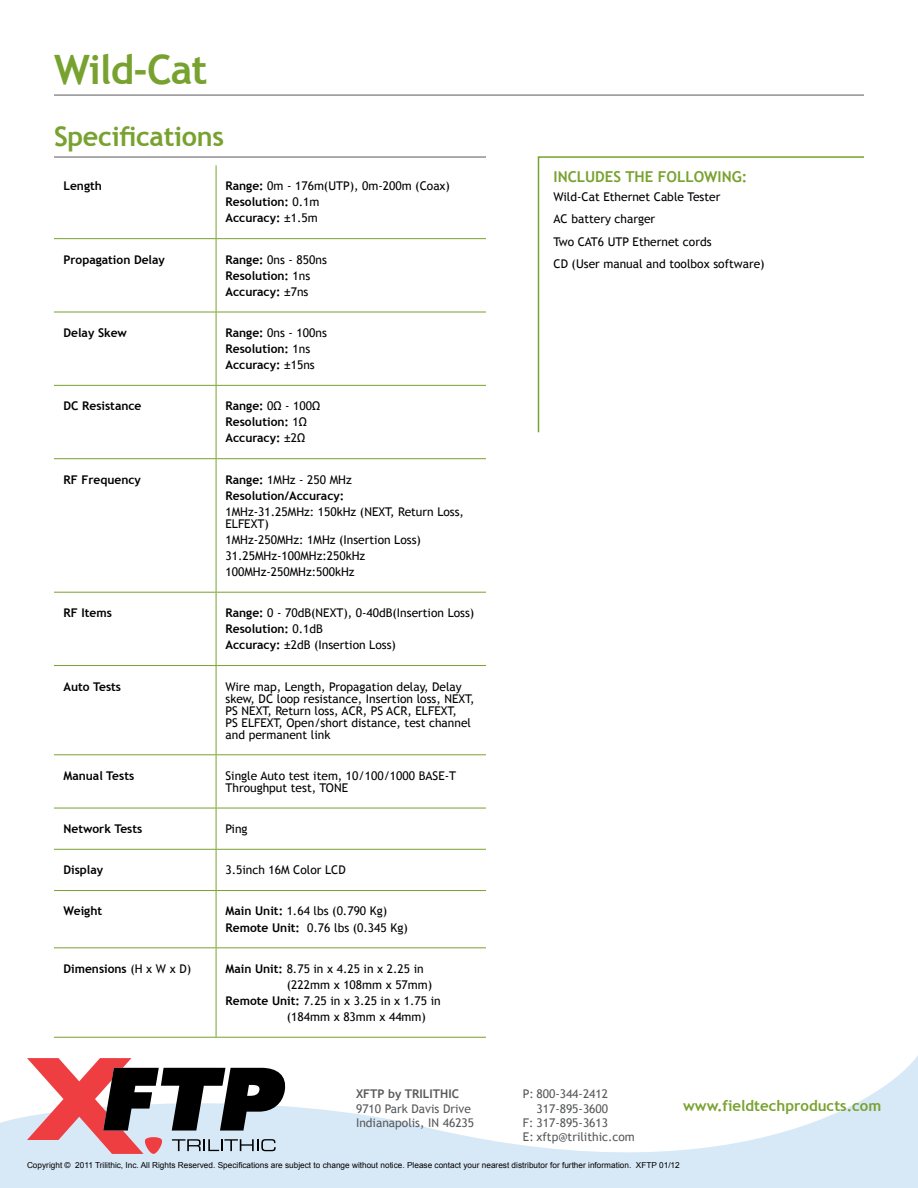
<style>
.page{position:relative;width:918px;height:1188px;background:#fff}
.page>*{position:absolute;margin:0;border:0;box-sizing:border-box;transform-origin:0 0}
.t1{font:700 40.5px "Trebuchet MS";letter-spacing:-.025em;color:#78a22f}
.t2{font:700 27px "Trebuchet MS";letter-spacing:-.01em;color:#78a22f}
.t3{font:700 15px "Trebuchet MS";color:#78a22f}
.t4{font:12px/16px "Trebuchet MS";color:#000}
.t5{font:700 12px/16px "Trebuchet MS";color:#000}
.t6{font:12px/14.1px "Trebuchet MS";color:#58595b}
.t7{font:700 12px "Trebuchet MS";color:#58595b}
.t8{font:8.25px "Arial";color:#000101}
.s1{font-weight:700}
.s2{font-family:"Arial"}
.s3{font-weight:400}
.s4{font-family:"Arial";font-weight:400}
.s5{color:#000}
</style>
<div class="page">
<svg style="left:0;top:1032px;width:918px;height:156px"></svg>
<svg style="left:27px;top:1058px;width:258px;height:96px"></svg>
<hr style="left:54px;top:94px;width:810px;height:2px;background:#919195">
<hr style="left:54px;top:156px;width:432px;height:2px;background:#919195">
<hr style="left:216px;top:165px;width:1px;height:73px;background:#78a22f">
<hr style="left:54px;top:238px;width:162px;height:1px;background:#78a22f">
<hr style="left:216px;top:238px;width:270px;height:1px;background:#78a22f">
<hr style="left:216px;top:239px;width:1px;height:73px;background:#78a22f">
<hr style="left:54px;top:312px;width:162px;height:1px;background:#78a22f">
<hr style="left:216px;top:312px;width:270px;height:1px;background:#78a22f">
<hr style="left:216px;top:312px;width:1px;height:73px;background:#78a22f">
<hr style="left:54px;top:385px;width:162px;height:1px;background:#78a22f">
<hr style="left:216px;top:385px;width:270px;height:1px;background:#78a22f">
<hr style="left:216px;top:386px;width:1px;height:72px;background:#78a22f">
<hr style="left:54px;top:458px;width:162px;height:1px;background:#78a22f">
<hr style="left:216px;top:458px;width:270px;height:1px;background:#78a22f">
<hr style="left:216px;top:459px;width:1px;height:133px;background:#78a22f">
<hr style="left:54px;top:592px;width:162px;height:1px;background:#78a22f">
<hr style="left:216px;top:592px;width:270px;height:1px;background:#78a22f">
<hr style="left:216px;top:593px;width:1px;height:72px;background:#78a22f">
<hr style="left:54px;top:665px;width:162px;height:1px;background:#78a22f">
<hr style="left:216px;top:665px;width:270px;height:1px;background:#78a22f">
<hr style="left:216px;top:666px;width:1px;height:88px;background:#78a22f">
<hr style="left:54px;top:754px;width:162px;height:1px;background:#78a22f">
<hr style="left:216px;top:754px;width:270px;height:1px;background:#78a22f">
<hr style="left:216px;top:755px;width:1px;height:53px;background:#78a22f">
<hr style="left:54px;top:808px;width:162px;height:1px;background:#78a22f">
<hr style="left:216px;top:808px;width:270px;height:1px;background:#78a22f">
<hr style="left:216px;top:808px;width:1px;height:41px;background:#78a22f">
<hr style="left:54px;top:849px;width:162px;height:1px;background:#78a22f">
<hr style="left:216px;top:849px;width:270px;height:1px;background:#78a22f">
<hr style="left:216px;top:850px;width:1px;height:40px;background:#78a22f">
<hr style="left:54px;top:890px;width:162px;height:1px;background:#78a22f">
<hr style="left:216px;top:890px;width:270px;height:1px;background:#78a22f">
<hr style="left:216px;top:891px;width:1px;height:56px;background:#78a22f">
<hr style="left:54px;top:947px;width:162px;height:1px;background:#78a22f">
<hr style="left:216px;top:947px;width:270px;height:1px;background:#78a22f">
<hr style="left:216px;top:948px;width:1px;height:89px;background:#78a22f">
<hr style="left:54px;top:1037px;width:162px;height:1px;background:#78a22f">
<hr style="left:216px;top:1037px;width:270px;height:1px;background:#78a22f">
<svg style="left:537px;top:156px;width:327px;height:277px"></svg>
<h1 class="t1" style="left:54px;top:44px;width:155px">Wild-Cat</h1>
<h2 class="t2" style="left:54px;top:119px;width:172px">Specifications</h2>
<p class="t5" style="left:63px;top:178px;width:40px">Length</p>
<p class="t4" style="left:226px;top:178px;width:226px"><span class="s1">Range:</span> 0m - 176m(UTP), 0m-200m (Coax)<br><span class="s1">Resolution:</span> 0.1m<br><span class="s1">Accuracy:</span> <span class="s2">±</span>1.5m</p>
<p class="t5" style="left:63px;top:251px;width:103px">Propagation Delay</p>
<p class="t5" style="left:226px;top:251px;width:103px">Range: <span class="s3">0ns - 850ns<br></span>Resolution: <span class="s3">1ns<br></span>Accuracy: <span class="s4">±</span><span class="s3">7ns</span></p>
<p class="t5" style="left:63px;top:325px;width:65px">Delay Skew</p>
<p class="t5" style="left:226px;top:325px;width:103px">Range: <span class="s3">0ns - 100ns<br></span>Resolution: <span class="s3">1ns<br></span>Accuracy: <span class="s4">±</span><span class="s3">15ns</span></p>
<p class="t5" style="left:63px;top:398px;width:80px">DC Resistance</p>
<p class="t5" style="left:226px;top:398px;width:96px">Range: <span class="s3">0Ω - 100Ω<br></span>Resolution: <span class="s3">1Ω<br></span>Accuracy: <span class="s4">±</span><span class="s3">2Ω</span></p>
<p class="t5" style="left:63px;top:471px;width:79px">RF Frequency</p>
<p class="t5" style="left:226px;top:471px;width:128px">Range: <span class="s3">1MHz - 250 MHz<br></span>Resolution/Accuracy:</p>
<p class="t4" style="left:226px;top:506px;width:240px;line-height:12px">1MHz-31.25MHz: 150kHz (NEXT, Return Loss,<br>ELFEXT)</p>
<p class="t4" style="left:226px;top:532px;width:197px">1MHz-250MHz: 1MHz (Insertion Loss)<br>31.25MHz-100MHz:250kHz<br>100MHz-250MHz:500kHz</p>
<p class="t5" style="left:63px;top:605px;width:50px">RF Items</p>
<p class="t4" style="left:226px;top:605px;width:250px"><span class="s1">Range:</span> 0 - 70dB(NEXT), 0-40dB(Insertion Loss)<br><span class="s1">Resolution:</span> 0.1dB<br><span class="s1">Accuracy:</span> <span class="s2">±</span>2dB (Insertion Loss)</p>
<p class="t5" style="left:63px;top:678px;width:59px">Auto Tests</p>
<p class="t4" style="left:226px;top:680px;width:251px;line-height:12px">Wire map, Length, Propagation delay, Delay skew, DC loop resistance, Insertion loss, NEXT, PS NEXT, Return loss, ACR, PS ACR, ELFEXT,<br>PS ELFEXT, Open/short distance, test channel and permanent link</p>
<p class="t5" style="left:63px;top:767px;width:72px">Manual Tests</p>
<p class="t4" style="left:226px;top:770px;width:232px;line-height:12px">Single Auto test item, 10/100/1000 BASE-T<br>Throughput test, TONE</p>
<p class="t5" style="left:63px;top:821px;width:80px">Network Tests</p>
<p class="t4" style="left:226px;top:821px;width:24px">Ping</p>
<p class="t5" style="left:63px;top:862px;width:41px">Display</p>
<p class="t4" style="left:226px;top:862px;width:122px">3.5inch 16M Color LCD</p>
<p class="t5" style="left:63px;top:903px;width:40px">Weight</p>
<p class="t4" style="left:226px;top:903px;width:184px"><span class="s1">Main Unit:</span> 1.64 lbs (0.790 Kg)<br><span class="s1">Remote Unit:</span> 0.76 lbs (0.345 Kg)</p>
<p class="t5" style="left:63px;top:960px;width:129px">Dimensions <span class="s3">(H x W x D)</span></p>
<p class="t4" style="left:226px;top:961px;width:200px"><span class="s1">Main Unit:</span> 8.75 in x 4.25 in x 2.25 in</p>
<p class="t4" style="left:287px;top:977px;width:147px">(222mm x 108mm x 57mm)</p>
<p class="t4" style="left:226px;top:993px;width:217px"><span class="s1">Remote Unit:</span> 7.25 in x 3.25 in x 1.75 in</p>
<p class="t4" style="left:287px;top:1009px;width:141px">(184mm x 83mm x 44mm)</p>
<p class="t7" style="left:356px;top:1087px;width:104px">XFTP by TRILITHIC</p>
<p class="t6" style="left:356px;top:1101px;width:120px">9710 Park Davis Drive<br>Indianapolis, IN 46235</p>
<p class="t3" style="left:554px;top:168px;width:195px">INCLUDES THE FOLLOWING:</p>
<p class="t4" style="left:554px;top:185px;width:213px;line-height:22.5px">Wild-Cat Ethernet Cable Tester<br>AC battery charger<br>Two CAT6 UTP Ethernet cords<br>CD (User manual and toolbox software)</p>
<p class="t6" style="left:523px;top:1087px;width:87px">P: 800-344-2412</p>
<p class="t6" style="left:536px;top:1101px;width:73px">317-895-3600</p>
<p class="t6" style="left:523px;top:1116px;width:87px">F: 317-895-3613</p>
<p class="t6" style="left:523px;top:1130px;width:113px">E: xftp@trilithic.com</p>
<p class="t3" style="left:683px;top:1096px;width:200px">www.fieldtechproducts.com</p>
<p class="t8" style="left:27px;top:1160px;width:654px">Copyright © 2011 Trilithic, Inc. All Rights Reserved. Specifications are subject to change without notice. Please contact your nearest distributor for further information. <span class="s5">XFTP 01/12</span></p>
</div>
